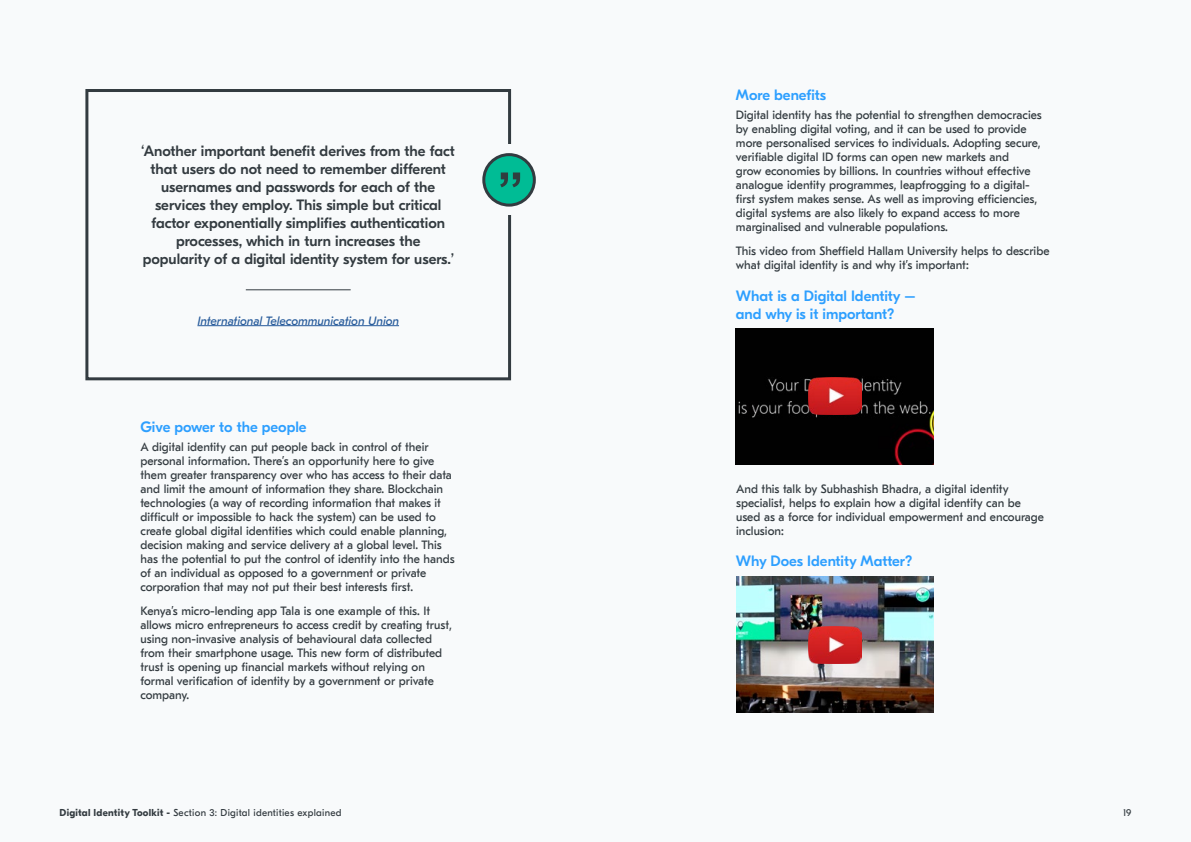
<style>
.page{position:relative;width:1191px;height:842px;background:#fff}
.page>*{position:absolute;margin:0;border:0;box-sizing:border-box;transform-origin:0 0}
.t1{font:500 15px/18px "GT Eesti Display";color:#333b40;text-align:center}
.t2{font:500 15px/18px "GT Eesti Display";color:#2d9fff}
.t3{font:12px/14px "GT Eesti Text";color:#333b40}
.t4{font:italic 12px "GT Eesti Text";color:#275b9b}
.t5{font:10px "GT Eesti Display";letter-spacing:.025em;color:#333b40}
.s1{font-weight:700}
</style>
<div class="page">
<div style="left:0;top:0;width:595px;height:842px;background:#f8fafb"></div>
<div style="left:595px;top:0;width:596px;height:842px;background:#f8fafb"></div>
<svg style="left:85px;top:89px;width:427px;height:292px"></svg>
<div style="left:483px;top:145px;width:52px;height:70px;background:#f8fafb"></div>
<div style="left:484px;top:155px;width:50px;height:50px;background:#00bc95;border-radius:50%"></div>
<div style="left:482px;top:153px;width:54px;height:54px;border:3px solid #333b40;border-radius:50%"></div>
<svg style="left:500px;top:172px;width:20px;height:15px"></svg>
<img style="left:736px;top:328px;width:197px;height:136px">
<img style="left:808px;top:378px;width:53px;height:36px">
<img style="left:736px;top:577px;width:198px;height:135px">
<img style="left:808px;top:626px;width:53px;height:37px">
<p class="t1" style="left:141px;top:142px;width:315px">‘Another important benefit derives from the fact that users do not need to remember different usernames and passwords for each of the services they employ. This simple but critical factor exponentially simplifies authentication processes, which in turn increases the popularity of a digital identity system for users.’</p>
<p class="t4" style="left:197px;top:314px;width:203px">International Telecommunication Union</p>
<p class="t2" style="left:140px;top:418px;width:168px">Give power to the people</p>
<p class="t3" style="left:140px;top:440px;width:316px">A digital identity can put people back in control of their personal information. There’s an opportunity here to give them greater transparency over who has access to their data and limit the amount of information they share. Blockchain technologies (a way of recording information that makes it difficult or impossible to hack the system) can be used to create global digital identities which could enable planning, decision making and service delivery at a global level. This has the potential to put the control of identity into the hands of an individual as opposed to a government or private corporation that may not put their best interests first.</p>
<p class="t3" style="left:140px;top:604px;width:313px">Kenya’s micro-lending app Tala is one example of this. It allows micro entrepreneurs to access credit by creating trust, using non-invasive analysis of behavioural data collected from their smartphone usage. This new form of distributed trust is opening up financial markets without relying on formal verification of identity by a government or private company.</p>
<p class="t2" style="left:736px;top:87px;width:92px">More benefits</p>
<p class="t3" style="left:736px;top:108px;width:307px">Digital identity has the potential to strengthen democracies by enabling digital voting, and it can be used to provide more personalised services to individuals. Adopting secure, verifiable digital ID forms can open new markets and<br>grow economies by billions. In countries without effective analogue identity programmes, leapfrogging to a digital&shy;first system makes sense. As well as improving efficiencies, digital systems are also likely to expand access to more marginalised and vulnerable populations.</p>
<p class="t3" style="left:736px;top:244px;width:315px">This video from Sheffield Hallam University helps to describe what digital identity is and why it’s important:</p>
<p class="t2" style="left:736px;top:287px;width:181px">What is a Digital Identity – and why is it important?</p>
<p class="t3" style="left:736px;top:482px;width:309px">And this talk by Subhashish Bhadra, a digital identity specialist, helps to explain how a digital identity can be used as a force for individual empowerment and encourage inclusion:</p>
<p class="t2" style="left:736px;top:553px;width:178px">Why Does Identity Matter?</p>
<p class="t5" style="left:60px;top:807px;width:283px"><span class="s1">Digital Identity Toolkit -</span> Section 3: Digital identities explained</p>
<p class="t5" style="left:1123px;top:807px;width:10px">19</p>
</div>
